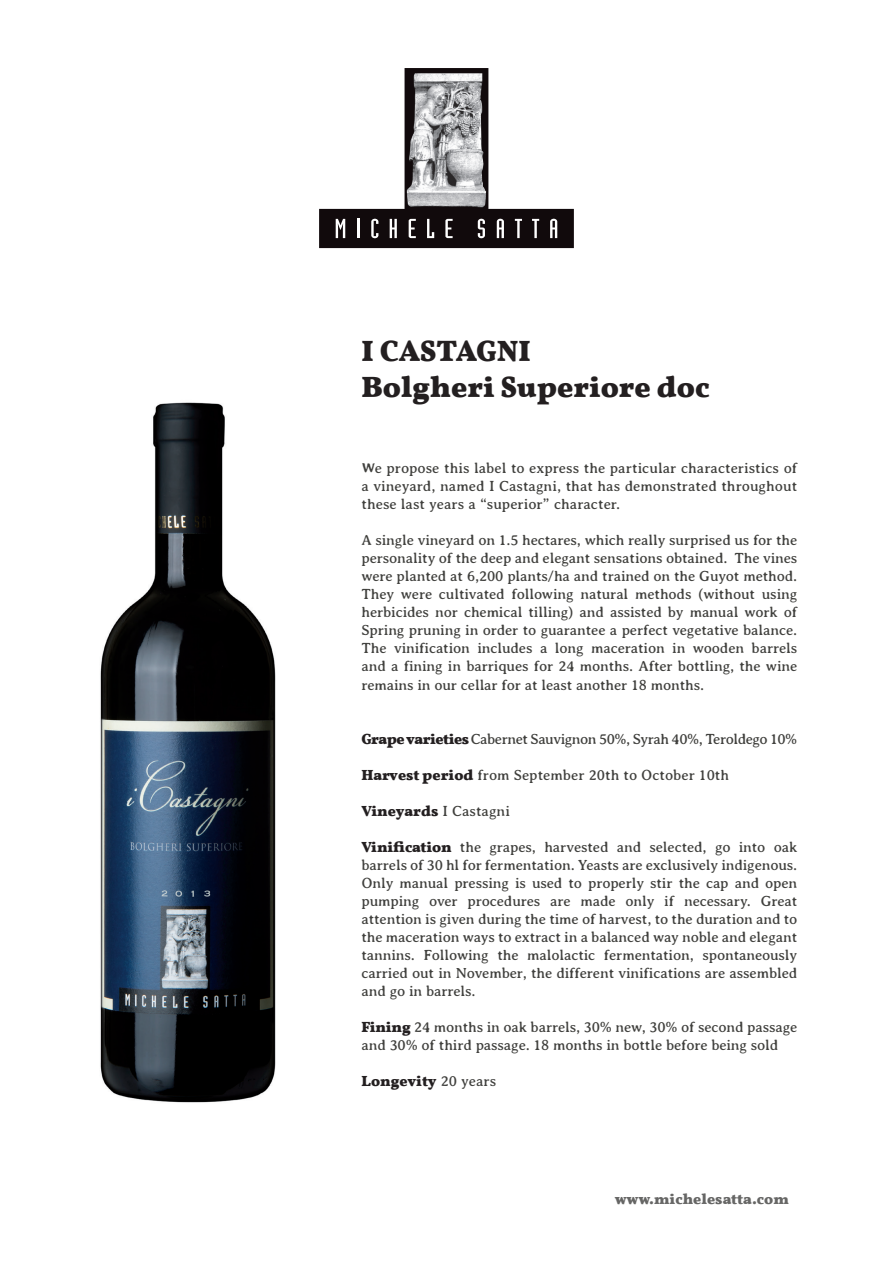
<style>
.page{position:relative;width:893px;height:1263px;background:#fff}
.page>*{position:absolute;margin:0;border:0;box-sizing:border-box;transform-origin:0 0}
.t1{font:700 30px/36px "Vollkorn";color:#231f20}
.t2{font:15px/18px "Averia Serif";letter-spacing:-.01em;color:#40403d;text-align:justify}
.t3{font:15px "Averia Serif";letter-spacing:-.03em;color:#40403d}
.t4{font:700 15px "Vollkorn";color:#231f20}
.t5{font:700 15px "Vollkorn";color:#666665}
.s1{font-family:"Vollkorn";font-weight:700;color:#231f20}
.s2{font-family:"Averia Serif";font-weight:400;color:#40403d}
</style>
<div class="page">
<svg style="left:319px;top:68px;width:255px;height:180px"></svg>
<img style="left:406px;top:73px;width:80px;height:135px">
<svg style="left:336px;top:219px;width:9px;height:19px"></svg>
<svg style="left:357px;top:219px;width:2px;height:19px"></svg>
<svg style="left:371px;top:219px;width:7px;height:19px"></svg>
<svg style="left:390px;top:219px;width:7px;height:19px"></svg>
<svg style="left:409px;top:219px;width:7px;height:19px"></svg>
<svg style="left:427px;top:219px;width:7px;height:19px"></svg>
<svg style="left:445px;top:219px;width:8px;height:19px"></svg>
<svg style="left:478px;top:219px;width:7px;height:19px"></svg>
<svg style="left:497px;top:219px;width:7px;height:19px"></svg>
<svg style="left:515px;top:219px;width:7px;height:19px"></svg>
<svg style="left:532px;top:219px;width:7px;height:19px"></svg>
<svg style="left:550px;top:219px;width:7px;height:19px"></svg>
<img style="left:100px;top:402px;width:176px;height:701px">
<h1 class="t1" style="left:361px;top:332px;width:350px">I CASTAGNI<br>Bolgheri Superiore doc</h1>
<p class="t2" style="left:361px;top:459px;width:437px">We propose this label to express the particular characteristics of a vineyard, named I Castagni, that has demonstrated throughout these last years a “superior” character.</p>
<p class="t2" style="left:361px;top:531px;width:437px">A single vineyard on 1.5 hectares, which really surprised us for the personality of the deep and elegant sensations obtained. The vines were planted at 6,200 plants/ha and trained on the Guyot method.<br>They were cultivated following natural methods (without using herbicides nor chemical tilling) and assisted by manual work of Spring pruning in order to guarantee a perfect vegetative balance.<br>The vinification includes a long maceration in wooden barrels and a fining in barriques for 24 months. After bottling, the wine remains in our cellar for at least another 18 months.</p>
<p class="t3" style="left:361px;top:730px;width:437px"><span class="s1">Grape varieties</span> Cabernet Sauvignon 50%, Syrah 40%, Teroldego 10%</p>
<p class="t2" style="left:361px;top:765px;width:369px"><span class="s1">Harvest period</span> from September 20th to October 10th</p>
<p class="t4" style="left:361px;top:801px;width:150px">Vineyards <span class="s2">I Castagni</span></p>
<p class="t2" style="left:361px;top:837px;width:437px"><span class="s1">Vinification</span> the grapes, harvested and selected, go into oak barrels of 30 hl for fermentation. Yeasts are exclusively indigenous.<br>Only manual pressing is used to properly stir the cap and open pumping over procedures are made only if necessary. Great attention is given during the time of harvest, to the duration and to the maceration ways to extract in a balanced way noble and elegant tannins. Following the malolactic fermentation, spontaneously carried out in November, the different vinifications are assembled and go in barrels.</p>
<p class="t2" style="left:361px;top:1017px;width:437px"><span class="s1">Fining</span> 24 months in oak barrels, 30% new, 30% of second passage and 30% of third passage. 18 months in bottle before being sold</p>
<p class="t4" style="left:361px;top:1071px;width:136px">Longevity <span class="s2">20 years</span></p>
<p class="t5" style="left:615px;top:1190px;width:176px">www.michelesatta.com</p>
</div>
